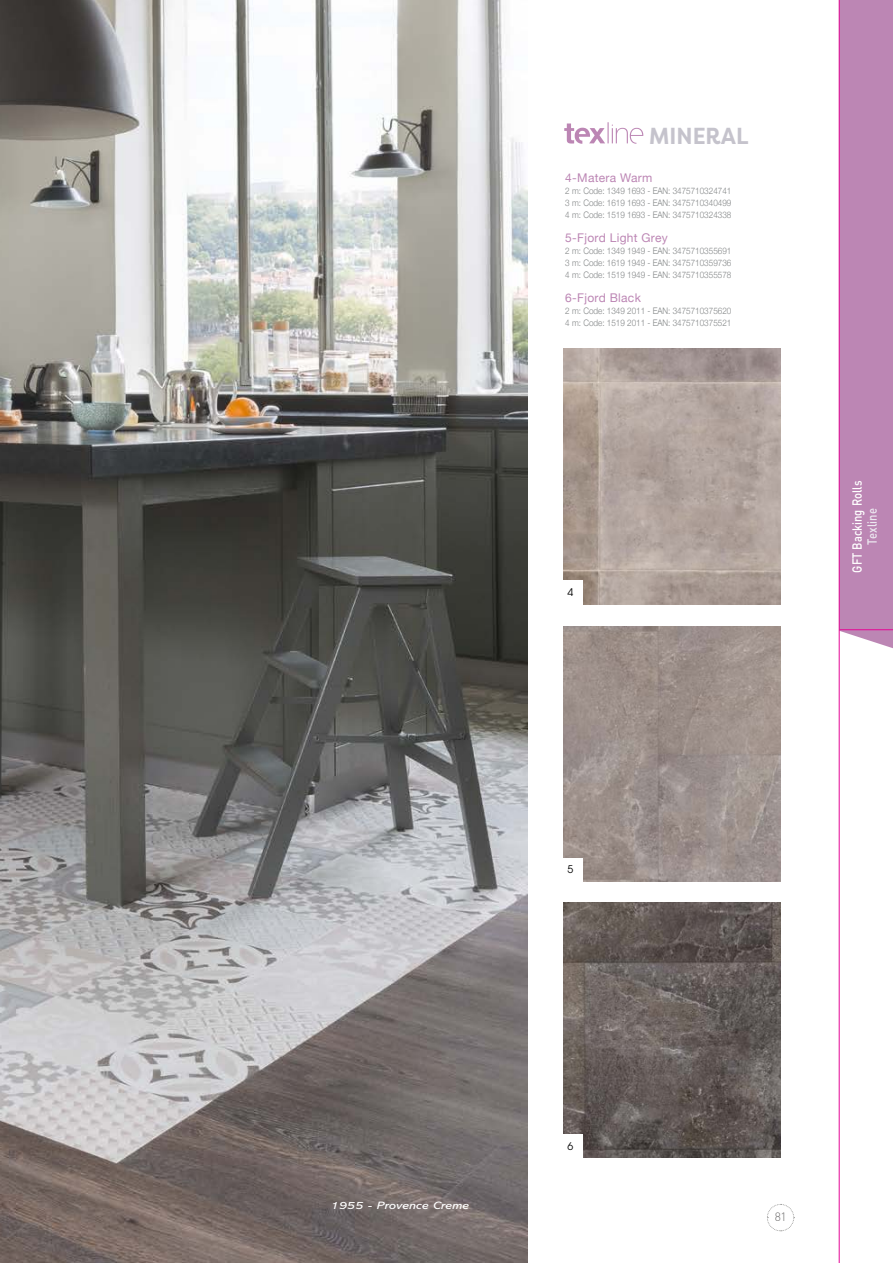
<style>
.page{position:relative;width:893px;height:1263px;background:#fff}
.page>*{position:absolute;margin:0;border:0;box-sizing:border-box;transform-origin:0 0}
.t1{font:700 23.1px "Filson Pro";color:#c5c3cc;scale:.93 1}
.t2{font:500 13.2px "DIN Pro";color:#fff;scale:.85 1}
.t3{font:500 13.2px "DIN Pro";color:#ece8f0;scale:.85 1}
.t4{font:12px "Helvetica Neue";letter-spacing:.025em;color:#bc86b4}
.t5{font:300 12px "DIN Pro";color:#706f6f}
.t6{font:italic 10.8px "Abadi";color:#fff;scale:1.25 1}
.t7{font:10.5px "Avant Garde";color:#000}
.t8{font:300 9px/12px "Helvetica Neue";color:#828586;text-align:justify;scale:.9 1}
</style>
<div class="page">
<svg style="left:767px;top:1204px;width:28px;height:27px"></svg>
<div style="left:840px;top:0;width:53px;height:648px;background:#bc86b4"></div>
<img style="left:0;top:0;width:527px;height:1263px">
<img style="left:564px;top:349px;width:216px;height:255px">
<div style="left:561px;top:581px;width:21px;height:24px;background:#fff"></div>
<img style="left:564px;top:626px;width:216px;height:255px">
<div style="left:561px;top:858px;width:21px;height:24px;background:#fff"></div>
<img style="left:564px;top:902px;width:216px;height:256px">
<div style="left:561px;top:1134px;width:21px;height:24px;background:#fff"></div>
<svg style="left:564px;top:122px;width:79px;height:22px"></svg>
<hr style="left:839px;top:0;width:1px;height:1263px;background:#e50695">
<hr style="left:839px;top:629px;width:54px;height:1px;background:#e50695">
<h1 class="t1" style="left:649px;top:121px;width:108px">MINERAL</h1>
<h3 class="t4" style="left:565px;top:169px;width:89px">4-Matera Warm</h3>
<p class="t8" style="left:565px;top:184px;width:186px">2 m: Code: 1349 1693 - EAN: 3475710324741<br>3 m: Code: 1619 1693 - EAN: 3475710340499<br>4 m: Code: 1519 1693 - EAN: 3475710324338</p>
<h3 class="t4" style="left:565px;top:229px;width:104px">5-Fjord Light Grey</h3>
<p class="t8" style="left:565px;top:244px;width:186px">2 m: Code: 1349 1949 - EAN: 3475710355691<br>3 m: Code: 1619 1949 - EAN: 3475710359736<br>4 m: Code: 1519 1949 - EAN: 3475710355578</p>
<h3 class="t4" style="left:565px;top:289px;width:77px">6-Fjord Black</h3>
<p class="t8" style="left:565px;top:304px;width:186px">2 m: Code: 1349 2011 - EAN: 3475710375620<br>4 m: Code: 1519 2011 - EAN: 3475710375521</p>
<p class="t7" style="left:567px;top:586px;width:7px">4</p>
<h2 class="t2" style="left:848px;top:573px;width:110px;rotate:-90deg">GFT Backing Rolls</h2>
<h2 class="t3" style="left:863px;top:545px;width:45px;rotate:-90deg">Texline</h2>
<p class="t7" style="left:567px;top:863px;width:7px">5</p>
<p class="t6" style="left:331px;top:1199px;width:112px">1955 - Provence Creme</p>
<p class="t7" style="left:567px;top:1139px;width:7px">6</p>
<h3 class="t5" style="left:774px;top:1208px;width:14px">81</h3>
</div>
